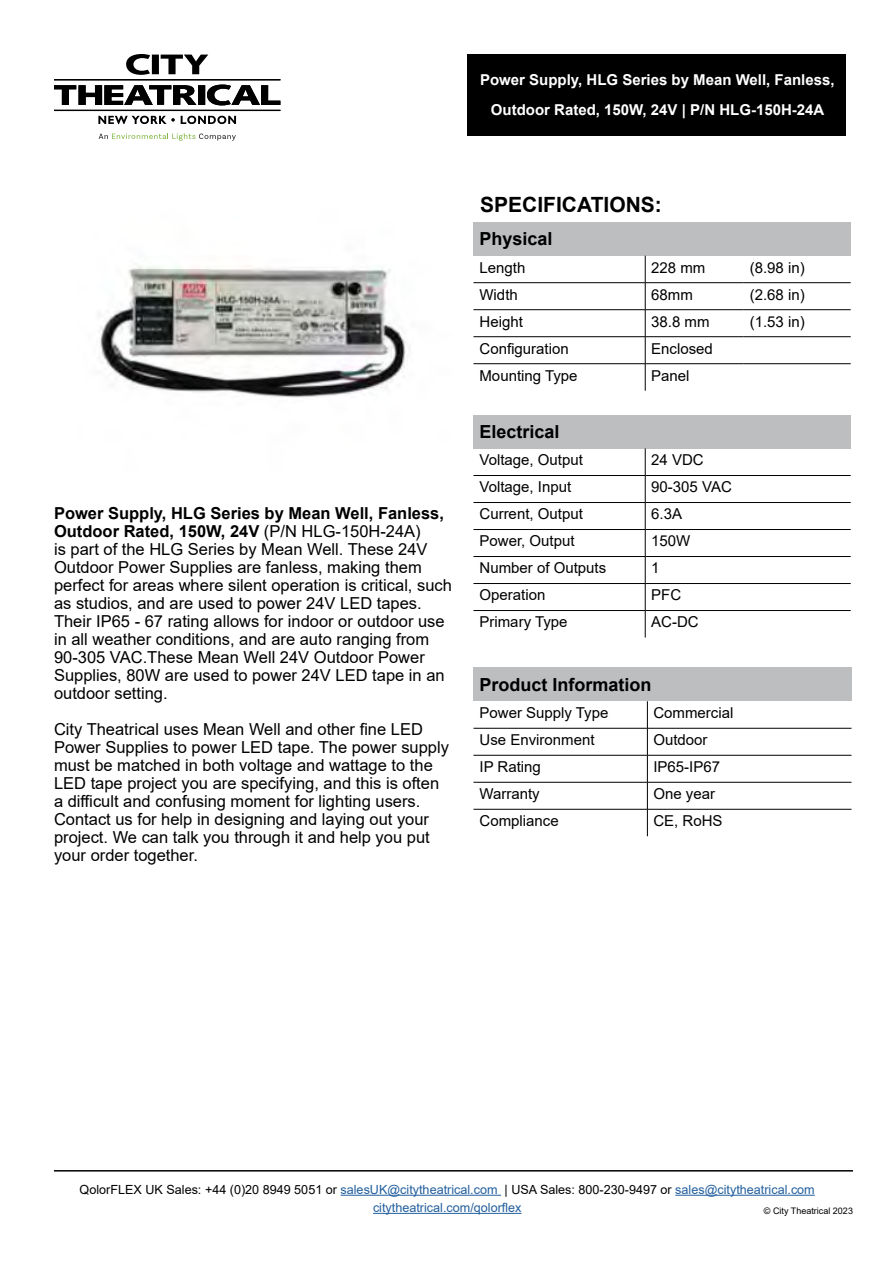
<style>
.page{position:relative;width:893px;height:1263px;background:#fff}
.page>*{position:absolute;margin:0;border:0;box-sizing:border-box;transform-origin:0 0}
.t1{font:700 21px "Arial";color:#000}
.t2{font:700 18px "Arial";color:#000}
.t3{font:16.5px/18px "Arial";color:#000}
.t4{font:15px "Arial";color:#000}
.t5{font:700 15px/30px "Arial";color:#fff;text-align:center}
.t6{font:12.6px/18.1px "Arial";color:#215e9e;text-align:center}
.t7{font:9px "Arial";color:#000}
.s1{font-weight:700}
.s2{color:#000}
</style>
<div class="page">
<img style="left:100px;top:266px;width:310px;height:132px">
<div style="left:467px;top:54px;width:378px;height:81px;background:#000"></div>
<div style="left:473px;top:222px;width:378px;height:34px;background:#bcbec0"></div>
<hr style="left:473px;top:282px;width:172px;height:1px;background:#000">
<hr style="left:645px;top:282px;width:99px;height:1px;background:#000">
<hr style="left:744px;top:282px;width:107px;height:1px;background:#000">
<hr style="left:473px;top:309px;width:172px;height:1px;background:#000">
<hr style="left:645px;top:309px;width:99px;height:1px;background:#000">
<hr style="left:744px;top:309px;width:107px;height:1px;background:#000">
<hr style="left:473px;top:336px;width:172px;height:1px;background:#000">
<hr style="left:645px;top:336px;width:99px;height:1px;background:#000">
<hr style="left:744px;top:336px;width:107px;height:1px;background:#000">
<hr style="left:473px;top:363px;width:172px;height:1px;background:#000">
<hr style="left:645px;top:363px;width:99px;height:1px;background:#000">
<hr style="left:744px;top:363px;width:107px;height:1px;background:#000">
<svg style="left:645px;top:256px;width:1px;height:135px"></svg>
<div style="left:473px;top:415px;width:378px;height:33px;background:#bcbec0"></div>
<hr style="left:473px;top:529px;width:172px;height:1px;background:#000">
<hr style="left:645px;top:529px;width:206px;height:1px;background:#000">
<hr style="left:473px;top:556px;width:172px;height:1px;background:#000">
<hr style="left:645px;top:556px;width:206px;height:1px;background:#000">
<svg style="left:645px;top:448px;width:1px;height:189px"></svg>
<hr style="left:473px;top:475px;width:172px;height:1px;background:#000">
<hr style="left:645px;top:475px;width:206px;height:1px;background:#000">
<hr style="left:473px;top:502px;width:172px;height:1px;background:#000">
<hr style="left:645px;top:502px;width:206px;height:1px;background:#000">
<hr style="left:473px;top:583px;width:172px;height:1px;background:#000">
<hr style="left:645px;top:583px;width:206px;height:1px;background:#000">
<hr style="left:473px;top:610px;width:172px;height:1px;background:#000">
<hr style="left:645px;top:610px;width:206px;height:1px;background:#000">
<div style="left:473px;top:667px;width:378px;height:34px;background:#bcbec0"></div>
<svg style="left:647px;top:701px;width:1px;height:135px"></svg>
<hr style="left:473px;top:755px;width:174px;height:1px;background:#000">
<hr style="left:647px;top:755px;width:204px;height:1px;background:#000">
<hr style="left:473px;top:782px;width:174px;height:1px;background:#000">
<hr style="left:647px;top:782px;width:204px;height:1px;background:#000">
<hr style="left:473px;top:809px;width:174px;height:1px;background:#000">
<hr style="left:647px;top:809px;width:204px;height:1px;background:#000">
<hr style="left:473px;top:728px;width:174px;height:1px;background:#000">
<hr style="left:647px;top:728px;width:204px;height:1px;background:#000">
<hr style="left:54px;top:1170px;width:799px;height:1px;background:#000">
<hr style="left:341px;top:1195px;width:160px;height:1px;background:#215e9e">
<hr style="left:675px;top:1195px;width:140px;height:1px;background:#215e9e">
<hr style="left:373px;top:1213px;width:148px;height:1px;background:#215e9e">
<svg style="left:126px;top:54px;width:24px;height:21px"></svg>
<div style="left:152px;top:55px;width:7px;height:19px;background:#000"></div>
<svg style="left:161px;top:55px;width:47px;height:19px"></svg>
<hr style="left:54px;top:79px;width:226px;height:1px;background:#000">
<hr style="left:54px;top:110px;width:226px;height:1px;background:#000">
<div style="left:198px;top:85px;width:7px;height:20px;background:#000"></div>
<svg style="left:54px;top:85px;width:142px;height:20px"></svg>
<svg style="left:207px;top:85px;width:73px;height:20px"></svg>
<svg style="left:99px;top:133px;width:137px;height:8px"></svg>
<svg style="left:98px;top:116px;width:77px;height:8px"></svg>
<svg style="left:181px;top:116px;width:55px;height:8px"></svg>
<p class="t5" style="left:480px;top:65px;width:356px">Power Supply, HLG Series by Mean Well, Fanless,<br>Outdoor Rated, 150W, 24V | P/N HLG-150H-24A</p>
<p class="t3" style="left:54px;top:504px;width:399px"><span class="s1">Power Supply, HLG Series by Mean Well, Fanless, Outdoor Rated, 150W, 24V</span> (P/N HLG-150H-24A)<br>is part of the HLG Series by Mean Well. These 24V Outdoor Power Supplies are fanless, making them perfect for areas where silent operation is critical, such as studios, and are used to power 24V LED tapes.<br>Their IP65 - 67 rating allows for indoor or outdoor use in all weather conditions, and are auto ranging from 90-305 VAC.These Mean Well 24V Outdoor Power Supplies, 80W are used to power 24V LED tape in an outdoor setting.</p>
<p class="t3" style="left:54px;top:720px;width:396px">City Theatrical uses Mean Well and other fine LED Power Supplies to power LED tape. The power supply must be matched in both voltage and wattage to the LED tape project you are specifying, and this is often a difficult and confusing moment for lighting users.<br>Contact us for help in designing and laying out your project. We can talk you through it and help you put your order together.</p>
<p class="t1" style="left:480px;top:190px;width:183px">SPECIFICATIONS:</p>
<p class="t2" style="left:479px;top:226px;width:75px">Physical</p>
<p class="t4" style="left:479px;top:257px;width:47px">Length</p>
<p class="t4" style="left:651px;top:257px;width:56px">228 mm</p>
<p class="t4" style="left:750px;top:257px;width:57px">(8.98 in)</p>
<p class="t4" style="left:479px;top:284px;width:40px">Width</p>
<p class="t4" style="left:651px;top:284px;width:43px">68mm</p>
<p class="t4" style="left:750px;top:284px;width:57px">(2.68 in)</p>
<p class="t4" style="left:479px;top:311px;width:45px">Height</p>
<p class="t4" style="left:651px;top:311px;width:60px">38.8 mm</p>
<p class="t4" style="left:750px;top:311px;width:57px">(1.53 in)</p>
<p class="t4" style="left:479px;top:338px;width:91px">Configuration</p>
<p class="t4" style="left:651px;top:338px;width:63px">Enclosed</p>
<p class="t4" style="left:479px;top:365px;width:100px">Mounting Type</p>
<p class="t4" style="left:651px;top:365px;width:40px">Panel</p>
<p class="t2" style="left:479px;top:419px;width:82px">Electrical</p>
<p class="t4" style="left:479px;top:450px;width:105px">Voltage, Output</p>
<p class="t4" style="left:651px;top:450px;width:54px">24 VDC</p>
<p class="t4" style="left:479px;top:477px;width:93px">Voltage, Input</p>
<p class="t4" style="left:651px;top:477px;width:82px">90-305 VAC</p>
<p class="t4" style="left:479px;top:504px;width:105px">Current, Output</p>
<p class="t4" style="left:651px;top:504px;width:32px">6.3A</p>
<p class="t4" style="left:479px;top:531px;width:97px">Power, Output</p>
<p class="t4" style="left:651px;top:531px;width:41px">150W</p>
<p class="t4" style="left:479px;top:558px;width:128px">Number of Outputs</p>
<p class="t4" style="left:651px;top:558px;width:10px">1</p>
<p class="t4" style="left:479px;top:585px;width:67px">Operation</p>
<p class="t4" style="left:651px;top:585px;width:31px">PFC</p>
<p class="t4" style="left:479px;top:612px;width:90px">Primary Type</p>
<p class="t4" style="left:651px;top:612px;width:49px">AC-DC</p>
<p class="t2" style="left:479px;top:672px;width:174px">Product Information</p>
<p class="t4" style="left:479px;top:702px;width:130px">Power Supply Type</p>
<p class="t4" style="left:653px;top:702px;width:81px">Commercial</p>
<p class="t4" style="left:479px;top:729px;width:117px">Use Environment</p>
<p class="t4" style="left:653px;top:729px;width:56px">Outdoor</p>
<p class="t4" style="left:479px;top:756px;width:63px">IP Rating</p>
<p class="t4" style="left:653px;top:756px;width:68px">IP65-IP67</p>
<p class="t4" style="left:479px;top:783px;width:62px">Warranty</p>
<p class="t4" style="left:653px;top:783px;width:63px">One year</p>
<p class="t4" style="left:479px;top:810px;width:81px">Compliance</p>
<p class="t4" style="left:653px;top:810px;width:71px">CE, RoHS</p>
<p class="t6" style="left:80px;top:1180px;width:737px"><span class="s2">QolorFLEX UK Sales: +44 (0)20 8949 5051 or</span> salesUK@citytheatrical.com <span class="s2">| USA Sales: 800-230-9497 or</span> sales@citytheatrical.com citytheatrical.com/qolorflex</p>
<p class="t7" style="left:764px;top:1205px;width:90px">© City Theatrical 2023</p>
</div>
